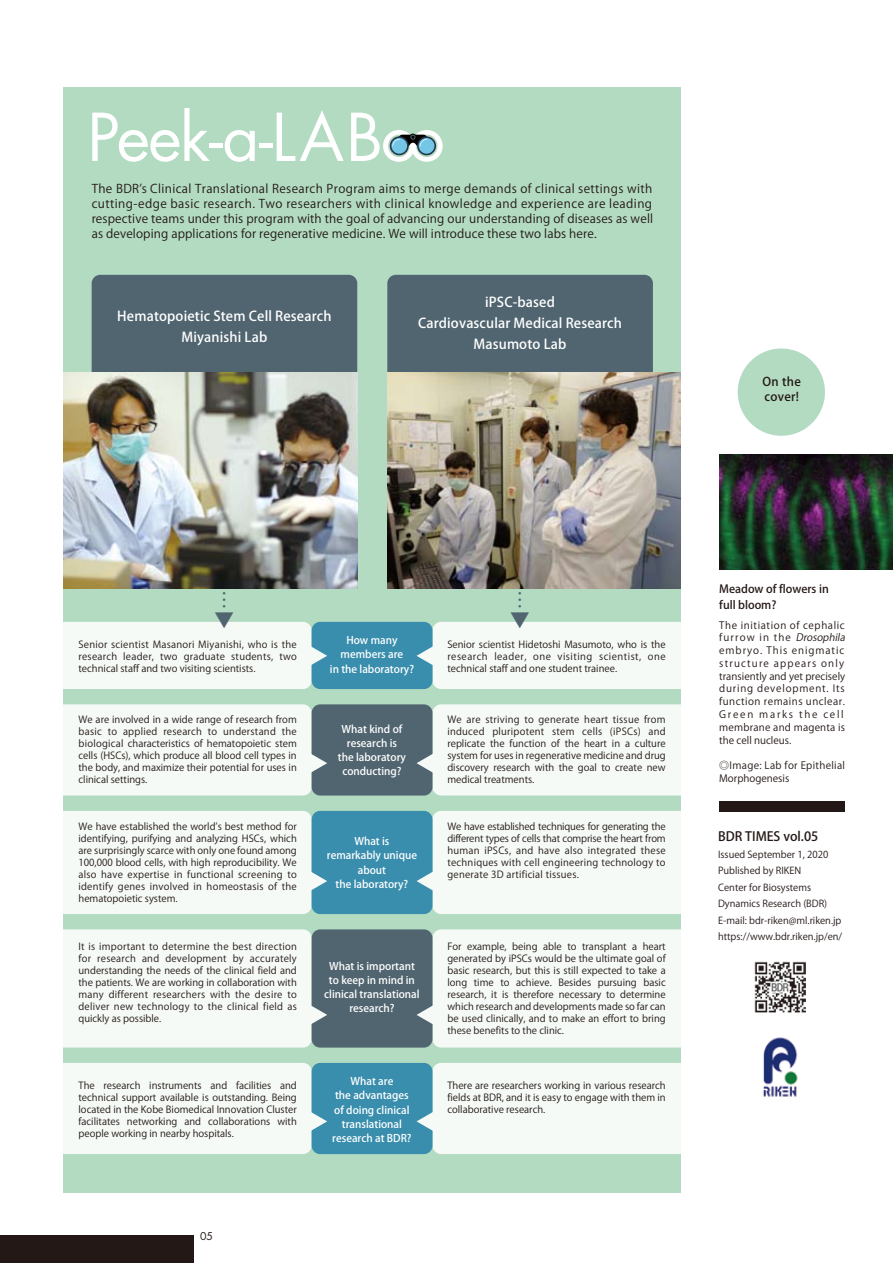
<style>
.page{position:relative;width:893px;height:1263px;background:#fff}
.page>*{position:absolute;margin:0;border:0;box-sizing:border-box;transform-origin:0 0}
.t1{font:64.2px "Futura";letter-spacing:-.025em;color:#fff}
.t2{font:19.5px "Koz Go Pro";color:#516570}
.t3{font:500 13.5px/21px "Koz Go Pro";letter-spacing:.01em;color:#fff;text-align:center}
.t4{font:500 12.75px "Koz Go Pro";color:#231815}
.t5{font:12px/15px "Koz Go Pro";letter-spacing:.01em;color:#231815;text-align:justify}
.t6{font:500 12px/15px "Koz Go Pro";letter-spacing:.025em;color:#231815}
.t7{font:500 11.25px/16.5px "Koz Go Pro";color:#231815}
.t8{font:500 10.5px/14.2px "Koz Go Pro";color:#fff;text-align:center}
.t9{font:10.5px "Futura";color:#231815}
.t10{font:10.05px/12.8px "Koz Go Pro";letter-spacing:.05em;color:#231815}
.t11{font:10.05px/12.8px "Koz Go Pro";letter-spacing:.03em;color:#231815}
.t12{font:italic 10.05px "Koz Go Pro";color:#231815}
.t13{font:9.75px/12px "Koz Go Pro";color:#231815;text-align:justify}
.t14{font:9.6px/16.5px "Koz Go Pro";color:#231815}
</style>
<div class="page">
<div style="left:64px;top:87px;width:617px;height:1105px;background:#b2dbc1"></div>
<div style="left:0;top:1236px;width:193px;height:27px;background:#231815"></div>
<img style="left:719px;top:454px;width:174px;height:115px">
<div style="left:738px;top:348px;width:87px;height:88px;background:#b2dbc1;border-radius:50%"></div>
<div style="left:719px;top:802px;width:126px;height:10px;background:#231815"></div>
<img style="left:763px;top:1037px;width:35px;height:60px">
<img style="left:755px;top:961px;width:51px;height:51px">
<div style="left:387px;top:275px;width:266px;height:125px;background:#516570;border-radius:9px"></div>
<div style="left:92px;top:275px;width:265px;height:125px;background:#516570;border-radius:9px"></div>
<img style="left:64px;top:373px;width:293px;height:215px">
<img style="left:387px;top:373px;width:294px;height:215px">
<div style="left:312px;top:1063px;width:120px;height:91px;background:#398dad;border-radius:9px"></div>
<div style="left:312px;top:929px;width:120px;height:118px;background:#516570;border-radius:9px"></div>
<div style="left:312px;top:811px;width:120px;height:103px;background:#398dad;border-radius:9px"></div>
<div style="left:312px;top:704px;width:120px;height:91px;background:#516570;border-radius:9px"></div>
<div style="left:312px;top:622px;width:120px;height:67px;background:#398dad;border-radius:9px"></div>
<svg style="left:417px;top:136px;width:19px;height:19px"></svg>
<div style="left:419px;top:138px;width:15px;height:16px;background:#74c6e7;border-radius:50%"></div>
<svg style="left:390px;top:136px;width:19px;height:19px"></svg>
<svg style="left:391px;top:138px;width:16px;height:16px"></svg>
<svg style="left:392px;top:134px;width:36px;height:14px"></svg>
<div style="left:64px;top:1063px;width:263px;height:91px;background:#f5faf6"></div>
<div style="left:417px;top:1063px;width:264px;height:91px;background:#f5faf6"></div>
<div style="left:64px;top:929px;width:263px;height:118px;background:#f5faf6"></div>
<div style="left:417px;top:929px;width:264px;height:118px;background:#f5faf6"></div>
<div style="left:64px;top:811px;width:263px;height:103px;background:#f5faf6"></div>
<div style="left:417px;top:811px;width:264px;height:103px;background:#f5faf6"></div>
<div style="left:64px;top:704px;width:263px;height:91px;background:#f5faf6"></div>
<svg style="left:417px;top:704px;width:264px;height:91px;background:#eaf0ed"></svg>
<div style="left:64px;top:622px;width:263px;height:67px;background:#f5faf6"></div>
<div style="left:417px;top:622px;width:264px;height:67px;background:#f5faf6"></div>
<p class="t1" style="left:87px;top:93px;width:359px">Peek-a-LABoo</p>
<p class="t5" style="left:92px;top:181px;width:563px">The BDRʼs Clinical Translational Research Program aims to merge demands of clinical settings with cutting-edge basic research. Two researchers with clinical knowledge and experience are leading respective teams under this program with the goal of advancing our understanding of diseases as well as developing applications for regenerative medicine. We will introduce these two labs here.</p>
<p class="t3" style="left:117px;top:306px;width:216px">Hematopoietic Stem Cell Research<br>Miyanishi Lab</p>
<p class="t3" style="left:418px;top:292px;width:205px">iPSC-based<br>Cardiovascular Medical Research<br>Masumoto Lab</p>
<p class="t6" style="left:763px;top:375px;width:40px">On the cover!</p>
<p class="t2" style="left:237px;top:589px;width:21px;rotate:90deg">…</p>
<p class="t2" style="left:215px;top:607px;width:20px">▼</p>
<p class="t13" style="left:79px;top:639px;width:220px">Senior scientist Masanori Miyanishi, who is the research leader, two graduate students, two technical staff and two visiting scientists.</p>
<p class="t13" style="left:79px;top:714px;width:220px">We are involved in a wide range of research from basic to applied research to understand the biological characteristics of hematopoietic stem cells (HSCs), which produce all blood cell types in the body, and maximize their potential for uses in clinical settings.</p>
<p class="t13" style="left:79px;top:820px;width:220px">We have established the worldʼs best method for identifying, purifying and analyzing HSCs, which are surprisingly scarce with only one found among 100,000 blood cells, with high reproducibility. We also have expertise in functional screening to identify genes involved in homeostasis of the hematopoietic system.</p>
<p class="t13" style="left:79px;top:940px;width:220px">It is important to determine the best direction for research and development by accurately understanding the needs of the clinical field and the patients. We are working in collaboration with many different researchers with the desire to deliver new technology to the clinical field as quickly as possible.</p>
<p class="t13" style="left:79px;top:1080px;width:220px">The research instruments and facilities and technical support available is outstanding. Being located in the Kobe Biomedical Innovation Cluster facilitates networking and collaborations with people working in nearby hospitals.</p>
<p class="t8" style="left:330px;top:633px;width:86px">How many members are<br>in the laboratory?</p>
<p class="t8" style="left:338px;top:722px;width:70px">What kind of research is the laboratory conducting?</p>
<p class="t8" style="left:327px;top:834px;width:92px">What is remarkably unique about<br>the laboratory?</p>
<p class="t8" style="left:324px;top:959px;width:97px">What is important to keep in mind in clinical translational research?</p>
<p class="t8" style="left:332px;top:1074px;width:81px">What are<br>the advantages of doing clinical translational research at BDR?</p>
<p class="t2" style="left:532px;top:589px;width:21px;rotate:90deg">…</p>
<p class="t2" style="left:510px;top:607px;width:20px">▼</p>
<p class="t13" style="left:447px;top:639px;width:220px">Senior scientist Hidetoshi Masumoto, who is the research leader, one visiting scientist, one technical staff and one student trainee.</p>
<p class="t13" style="left:447px;top:714px;width:220px">We are striving to generate heart tissue from induced pluripotent stem cells (iPSCs) and replicate the function of the heart in a culture system for uses in regenerative medicine and drug discovery research with the goal to create new medical treatments.</p>
<p class="t13" style="left:447px;top:820px;width:220px">We have established techniques for generating the different types of cells that comprise the heart from human iPSCs, and have also integrated these techniques with cell engineering technology to generate 3D artificial tissues.</p>
<p class="t13" style="left:447px;top:940px;width:220px">For example, being able to transplant a heart generated by iPSCs would be the ultimate goal of basic research, but this is still expected to take a long time to achieve. Besides pursuing basic research, it is therefore necessary to determine which research and developments made so far can be used clinically, and to make an effort to bring these benefits to the clinic.</p>
<p class="t13" style="left:447px;top:1080px;width:220px">There are researchers working in various research fields at BDR, and it is easy to engage with them in collaborative research.</p>
<p class="t9" style="left:200px;top:1229px;width:14px">05</p>
<p class="t7" style="left:719px;top:581px;width:111px">Meadow of flowers in full bloom?</p>
<p class="t10" style="left:719px;top:619px;width:127px">The initiation of cephalic furrow in the</p>
<p class="t10" style="left:719px;top:632px;width:128px;text-indent:94px">　　　embryo. This enigmatic structure appears only transiently and yet precisely during development. Its function remains unclear.<br>Green marks the cell membrane and magenta is the cell nucleus.</p>
<p class="t11" style="left:719px;top:759px;width:127px">◎Image: Lab for Epithelial<br>Morphogenesis</p>
<p class="t12" style="left:796px;top:631px;width:53px">Drosophila</p>
<p class="t4" style="left:718px;top:828px;width:102px">BDR TIMES vol.05</p>
<p class="t14" style="left:718px;top:846px;width:126px">Issued September 1, 2020<br>Published by RIKEN<br>Center for Biosystems<br>Dynamics Research (BDR)<br>E-mail: bdr-riken@ml.riken.jp https://www.bdr.riken.jp/en/</p>
</div>
